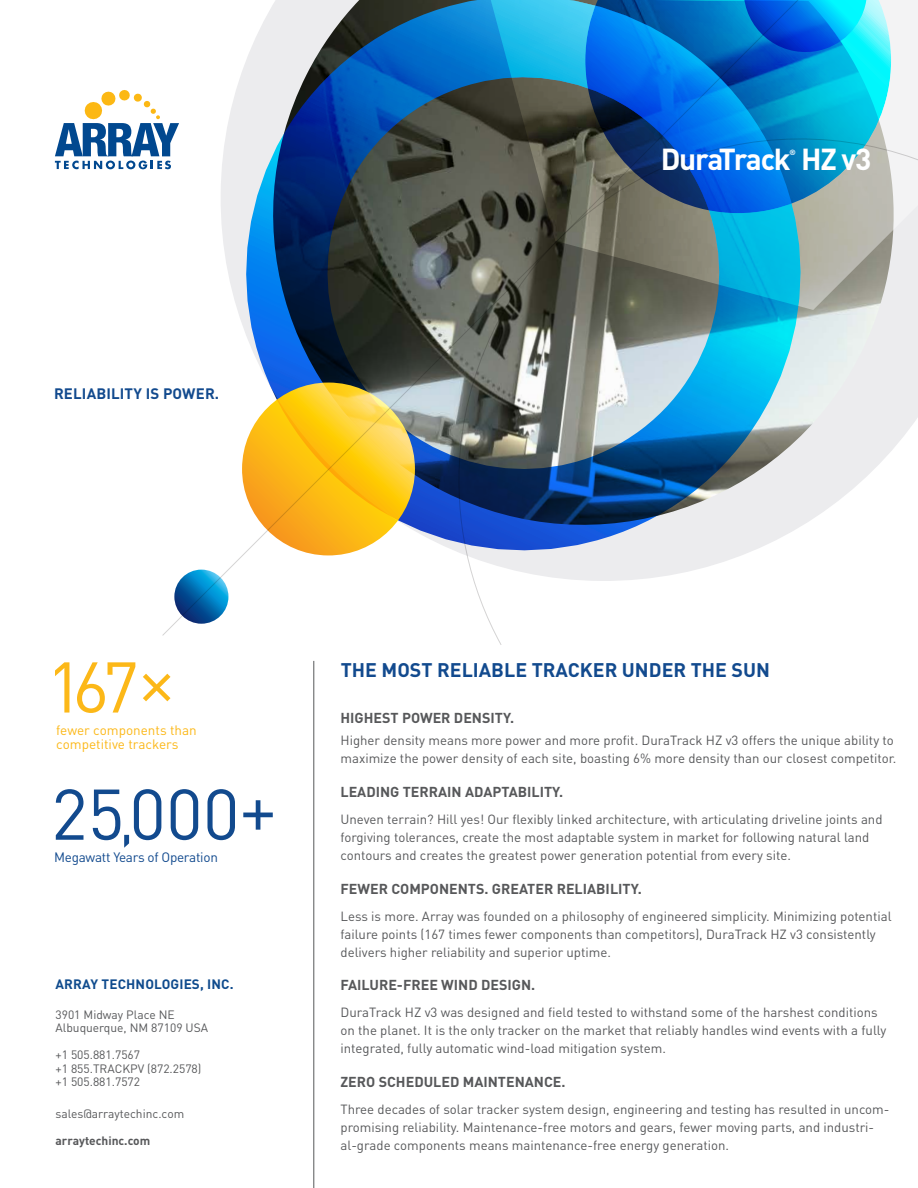
<style>
.page{position:relative;width:918px;height:1188px;background:#fff}
.page>*{position:absolute;margin:0;border:0;box-sizing:border-box;transform-origin:0 0}
.t1{font:70.5px "DIN";color:#124a8e}
.t2{font:70.5px "DIN";color:#fcb818}
.t3{font:700 30px "DIN";letter-spacing:-.04em;color:#fff}
.t4{font:700 19.5px "DIN";color:#124a8e}
.t5{font:700 15px "DIN";letter-spacing:.01em;color:#124a8e}
.Subhead{font:700 14.25px "DIN";color:#57585a}
.t6{font:13.5px "DIN";color:#fcb818}
.t7{font:13.5px "DIN";letter-spacing:-.02em;color:#124a8e}
.Subhead-2{font:700 13.5px "DIN";letter-spacing:.01em;color:#0f4b8d}
.Section_Paragraphs{font:13.2px/18px "DIN";color:#57585a}
.t8{font:12px "DIN";color:#57585a}
.t9{font:700 12px "DIN";color:#57585a}
.t10{font:700 7.5px "DIN";color:#fff}
.s1{font-size:55.5px}
</style>
<div class="page">
<svg style="left:163px;top:0;width:755px;height:635px"></svg>
<svg style="left:459px;top:139px;width:459px;height:506px"></svg>
<svg style="left:55px;top:89px;width:124px;height:80px"></svg>
<hr style="left:313px;top:661px;width:1px;height:527px;background:#57585a">
<p class="t5" style="left:54px;top:384px;width:167px">RELIABILITY IS POWER.</p>
<p class="t3" style="left:661px;top:139px;width:212px">DuraTrack HZ v3</p>
<p class="t10" style="left:789px;top:147px;width:8px">®</p>
<p class="t2" style="left:46px;top:643px;width:130px">167×</p>
<p class="t6" style="left:56px;top:722px;width:142px">fewer components than</p>
<p class="t6" style="left:56px;top:735px;width:124px">competitive trackers</p>
<p class="t1" style="left:51px;top:770px;width:227px">25<span class="s1">,</span>000+</p>
<p class="t7" style="left:54px;top:849px;width:165px">Megawatt Years of Operation</p>
<p class="Subhead-2" style="left:56px;top:975px;width:180px">ARRAY TECHNOLOGIES, INC.</p>
<p class="t8" style="left:56px;top:1007px;width:121px">3901 Midway Place NE</p>
<p class="t8" style="left:56px;top:1020px;width:154px">Albuquerque, NM 87109 USA</p>
<p class="t8" style="left:56px;top:1047px;width:86px">+1 505.881.7567</p>
<p class="t8" style="left:56px;top:1061px;width:147px">+1 855.TRACKPV (872.2578)</p>
<p class="t8" style="left:56px;top:1074px;width:86px">+1 505.881.7572</p>
<p class="t8" style="left:56px;top:1106px;width:130px">sales@arraytechinc.com</p>
<p class="t9" style="left:56px;top:1132px;width:96px">arraytechinc.com</p>
<p class="t4" style="left:341px;top:657px;width:431px">THE MOST RELIABLE TRACKER UNDER THE SUN</p>
<p class="Subhead" style="left:340px;top:708px;width:175px">HIGHEST POWER DENSITY.</p>
<p class="Section_Paragraphs" style="left:340px;top:731px;width:557px">Higher density means more power and more profit. DuraTrack HZ v3 offers the unique ability to maximize the power density of each site, boasting 6% more density than our closest competitor.</p>
<p class="Subhead" style="left:340px;top:782px;width:224px">LEADING TERRAIN ADAPTABILITY.</p>
<p class="Section_Paragraphs" style="left:340px;top:810px;width:544px">Uneven terrain? Hill yes! Our flexibly linked architecture, with articulating driveline joints and forgiving tolerances, create the most adaptable system in market for following natural land contours and creates the greatest power generation potential from every site.</p>
<p class="Subhead" style="left:340px;top:879px;width:303px">FEWER COMPONENTS. GREATER RELIABILITY.</p>
<p class="Section_Paragraphs" style="left:340px;top:907px;width:553px">Less is more. Array was founded on a philosophy of engineered simplicity. Minimizing potential failure points (167 times fewer components than competitors), DuraTrack HZ v3 consistently delivers higher reliability and superior uptime.</p>
<p class="Subhead" style="left:340px;top:976px;width:196px">FAILURE-FREE WIND DESIGN.</p>
<p class="Section_Paragraphs" style="left:340px;top:1003px;width:547px">DuraTrack HZ v3 was designed and field tested to withstand some of the harshest conditions on the planet. It is the only tracker on the market that reliably handles wind events with a fully integrated, fully automatic wind-load mitigation system.</p>
<p class="Subhead" style="left:340px;top:1072px;width:227px">ZERO SCHEDULED MAINTENANCE.</p>
<p class="Section_Paragraphs" style="left:340px;top:1100px;width:551px">Three decades of solar tracker system design, engineering and testing has resulted in uncom&shy;promising reliability. Maintenance-free motors and gears, fewer moving parts, and industri&shy;al-grade components means maintenance-free energy generation.</p>
</div>
